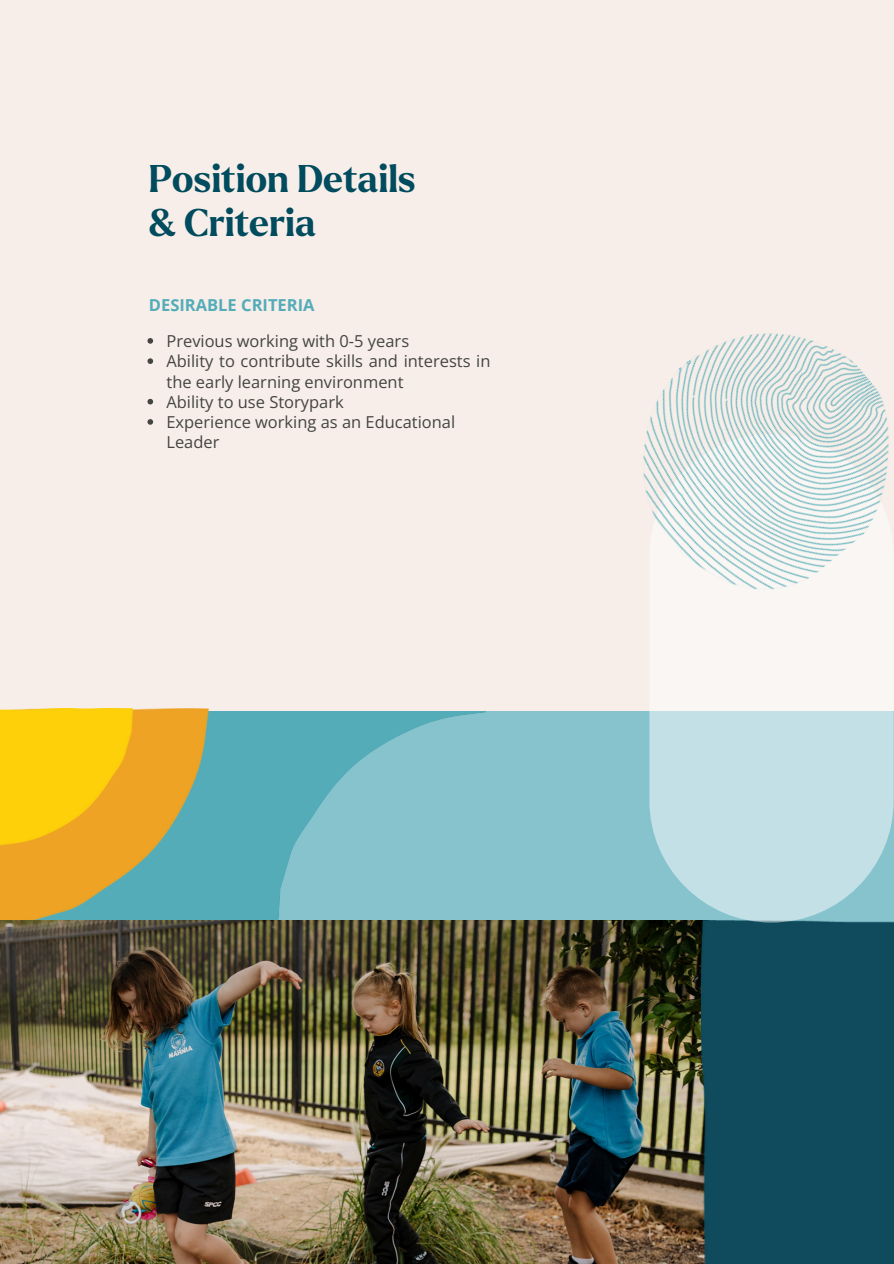
<style>
.page{position:relative;width:894px;height:1264px;background:#fff}
.page>*{position:absolute;margin:0;border:0;box-sizing:border-box;transform-origin:0 0}
.t1{font:700 37.5px/43.8px "Larken";color:#004b5d}
.t2{font:16.5px/20.2px "Open Sans";color:#444440}
.t3{font:700 16.5px "Open Sans";color:#54acb9}
</style>
<div class="page">
<div style="left:0;top:0;width:893px;height:1263px;background:#f7eee9"></div>
<div style="left:0;top:710px;width:743px;height:212px;background:#54acb9"></div>
<img style="left:279px;top:713px;width:203px;height:207px">
<div style="left:482px;top:711px;width:411px;height:209px;background:#87c3cd"></div>
<img style="left:0;top:708px;width:209px;height:212px">
<img style="left:0;top:708px;width:132px;height:137px">
<img style="left:0;top:920px;width:701px;height:343px">
<div style="left:701px;top:920px;width:192px;height:343px;background:#0f4b5d"></div>
<svg style="left:649px;top:434px;width:244px;height:488px;fill:#c2e0e5"></svg>
<img style="left:643px;top:333px;width:250px;height:298px">
<svg style="left:147px;top:338px;width:6px;height:6px"></svg>
<svg style="left:147px;top:358px;width:6px;height:6px"></svg>
<svg style="left:147px;top:399px;width:6px;height:5px"></svg>
<svg style="left:147px;top:419px;width:6px;height:6px"></svg>
<p class="t1" style="left:149px;top:158px;width:268px">Position Details &amp; Criteria</p>
<p class="t3" style="left:149px;top:293px;width:167px">DESIRABLE CRITERIA</p>
<p class="t2" style="left:166px;top:330px;width:244px">Previous working with 0-5 years</p>
<p class="t2" style="left:166px;top:351px;width:325px">Ability to contribute skills and interests in the early learning environment</p>
<p class="t2" style="left:166px;top:391px;width:179px">Ability to use Storypark</p>
<p class="t2" style="left:166px;top:411px;width:290px">Experience working as an Educational<br>Leader</p>
</div>
